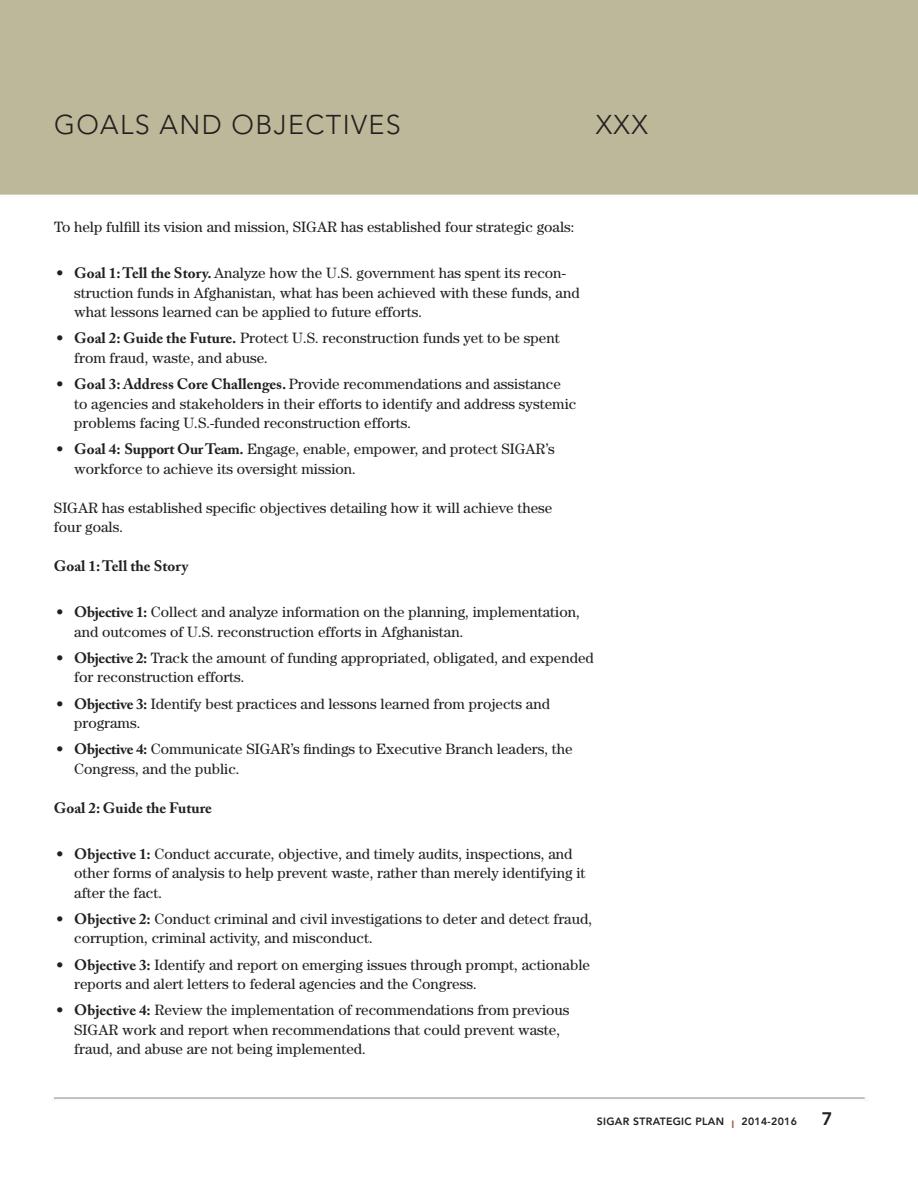
<style>
.page{position:relative;width:918px;height:1188px;background:#fff}
.page>*{position:absolute;margin:0;border:0;box-sizing:border-box;transform-origin:0 0}
.t1{font:300 27px "Avenir LT Std";letter-spacing:.05em;color:#231f20}
.t2{font:800 18px "Avenir LT Std";color:#231f20}
.t3{font:15px/19.5px "Century Std";color:#231f20}
.t4{font:700 15px "Adobe Caslon Pro";color:#231f20}
.t5{font:800 10.5px "Avenir LT Std";letter-spacing:.03em;color:#231f20}
.s1{font-family:"Adobe Caslon Pro";font-weight:700}
.s2{color:#a05243}
</style>
<div class="page">
<h1 class="t1" style="left:54px;top:109px;width:348px">GOALS AND OBJECTIVES</h1>
<h1 class="t1" style="left:596px;top:109px;width:54px">XXX</h1>
<p class="t3" style="left:54px;top:217px;width:522px">To help fulfill its vision and mission, SIGAR has established four strategic goals:</p>
<p class="t3" style="left:74px;top:263px;width:507px;text-indent:-18px">• <span class="s1">Goal 1: Tell the Story.</span> Analyze how the U.S. government has spent its recon&shy;struction funds in Afghanistan, what has been achieved with these funds, and what lessons learned can be applied to future efforts.</p>
<p class="t3" style="left:74px;top:328px;width:487px;text-indent:-18px">• <span class="s1">Goal 2: Guide the Future.</span> Protect U.S. reconstruction funds yet to be spent from fraud, waste, and abuse.</p>
<p class="t3" style="left:74px;top:374px;width:504px;text-indent:-18px">• <span class="s1">Goal 3: Address Core Challenges.</span> Provide recommendations and assistance to agencies and stakeholders in their efforts to identify and address systemic problems facing U.S.-funded reconstruction efforts.</p>
<p class="t3" style="left:74px;top:439px;width:482px;text-indent:-18px">• <span class="s1">Goal 4: Support Our Team.</span> Engage, enable, empower, and protect SIGAR’s workforce to achieve its oversight mission.</p>
<p class="t3" style="left:54px;top:498px;width:500px">SIGAR has established specific objectives detailing how it will achieve these four goals.</p>
<p class="t4" style="left:54px;top:557px;width:136px">Goal 1: Tell the Story</p>
<p class="t3" style="left:74px;top:602px;width:507px;text-indent:-18px">• <span class="s1">Objective 1:</span> Collect and analyze information on the planning, implementation, and outcomes of U.S. reconstruction efforts in Afghanistan.</p>
<p class="t3" style="left:74px;top:648px;width:521px;text-indent:-18px">• <span class="s1">Objective 2:</span> Track the amount of funding appropriated, obligated, and expended for reconstruction efforts.</p>
<p class="t3" style="left:74px;top:693px;width:477px;text-indent:-18px">• <span class="s1">Objective 3:</span> Identify best practices and lessons learned from projects and programs.</p>
<p class="t3" style="left:74px;top:739px;width:500px;text-indent:-18px">• <span class="s1">Objective 4:</span> Communicate SIGAR’s findings to Executive Branch leaders, the<br>Congress, and the public.</p>
<p class="t4" style="left:54px;top:799px;width:160px">Goal 2: Guide the Future</p>
<p class="t3" style="left:74px;top:843px;width:513px;text-indent:-18px">• <span class="s1">Objective 1:</span> Conduct accurate, objective, and timely audits, inspections, and other forms of analysis to help prevent waste, rather than merely identifying it after the fact.</p>
<p class="t3" style="left:74px;top:909px;width:519px;text-indent:-18px">• <span class="s1">Objective 2:</span> Conduct criminal and civil investigations to deter and detect fraud, corruption, criminal activity, and misconduct.</p>
<p class="t3" style="left:74px;top:954px;width:517px;text-indent:-18px">• <span class="s1">Objective 3:</span> Identify and report on emerging issues through prompt, actionable reports and alert letters to federal agencies and the Congress.</p>
<p class="t3" style="left:74px;top:1000px;width:497px;text-indent:-18px">• <span class="s1">Objective 4:</span> Review the implementation of recommendations from previous<br>SIGAR work and report when recommendations that could prevent waste, fraud, and abuse are not being implemented.</p>
<p class="t5" style="left:597px;top:1115px;width:202px">SIGAR STRATEGIC PLAN <span class="s2">I</span> 2014-2016</p>
<p class="t2" style="left:822px;top:1108px;width:12px">7</p>
</div>
